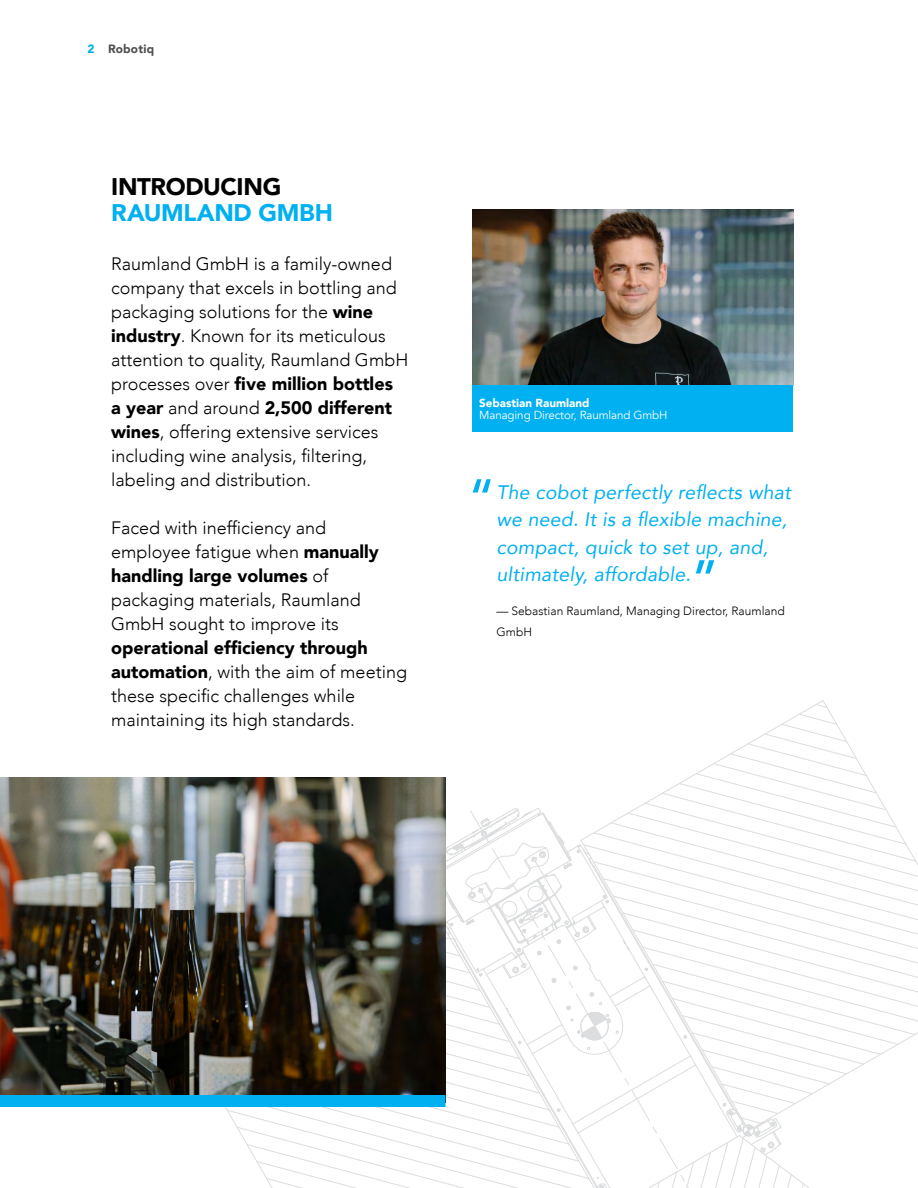
<style>
.page{position:relative;width:918px;height:1188px;background:#fff}
.page>*{position:absolute;margin:0;border:0;box-sizing:border-box;transform-origin:0 0}
.t1{font:500 54px "Avenir";color:#00b0f0}
.t2{font:900 24px "Avenir";letter-spacing:-.01em;color:#00b0f0}
.t3{font:900 24px "Avenir";letter-spacing:-.015em;color:#000}
.t4{font:italic 19.5px/27px "Avenir";letter-spacing:.01em;color:#00b0f0}
.t5{font:300 18px/24px "Avenir";color:#000}
.t6{font:300 12px/21px "Avenir";color:#000}
.t7{font:900 12px "Avenir";letter-spacing:.02em;color:#505050}
.t8{font:11.7px "Avenir";letter-spacing:-.01em;color:#fff}
.t9{font:900 11.7px "Avenir";color:#fff}
.s1{color:#00b0f0}
.s2{font-weight:900}
</style>
<div class="page">
<svg style="left:198px;top:700px;width:720px;height:488px"></svg>
<img style="left:0;top:778px;width:446px;height:317px">
<div style="left:0;top:1095px;width:446px;height:12px;background:#00b0f0"></div>
<img style="left:472px;top:210px;width:321px;height:175px">
<div style="left:472px;top:385px;width:321px;height:47px;background:#00b0f0"></div>
<p class="t7" style="left:87px;top:38px;width:69px"><span class="s1">2</span> Robotiq</p>
<h2 class="t3" style="left:111px;top:166px;width:172px">INTRODUCING</h2>
<h2 class="t2" style="left:111px;top:192px;width:223px">RAUMLAND GMBH</h2>
<p class="t5" style="left:111px;top:252px;width:299px">Raumland GmbH is a family-owned company that excels in bottling and packaging solutions for the <span class="s2">wine industry</span>. Known for its meticulous attention to quality, Raumland GmbH processes over <span class="s2">five million bottles<br>a year</span> and around <span class="s2">2,500 different wines</span>, offering extensive services including wine analysis, filtering, labeling and distribution.</p>
<p class="t5" style="left:111px;top:516px;width:269px">Faced with inefficiency and employee fatigue when <span class="s2">manually handling large volumes</span> of packaging materials, Raumland<br>GmbH sought to improve its</p>
<p class="t5" style="left:111px;top:636px;width:297px"><span class="s2">operational efficiency through automation</span>, with the aim of meeting these specific challenges while maintaining its high standards.</p>
<p class="t9" style="left:479px;top:393px;width:112px">Sebastian Raumland</p>
<p class="t8" style="left:479px;top:408px;width:190px">Managing Director, Raumland GmbH</p>
<h1 class="t1" style="left:468px;top:452px;width:29px">“</h1>
<p class="t4" style="left:496px;top:479px;width:296px">The cobot perfectly reflects what we need. It is a flexible machine, compact, quick to set up, and, ultimately, affordable.</p>
<h1 class="t1" style="left:691px;top:533px;width:30px">”</h1>
<p class="t6" style="left:496px;top:600px;width:290px">— Sebastian Raumland, Managing Director, Raumland<br>GmbH</p>
</div>
